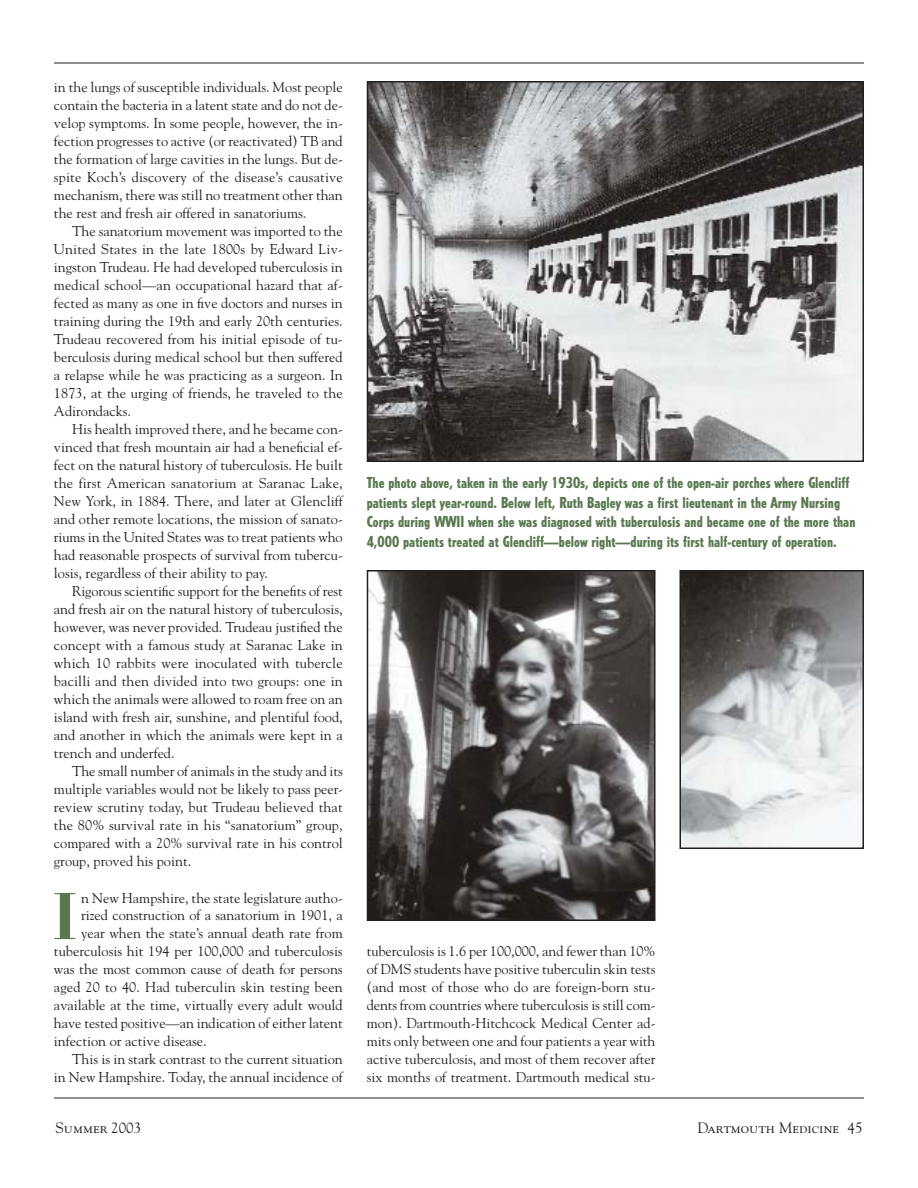
<style>
.page{position:relative;width:918px;height:1188px;background:#fff}
.page>*{position:absolute;margin:0;border:0;box-sizing:border-box;transform-origin:0 0}
.t1{font:700 65.4px "Bauer Bodoni";color:#5a7952}
.t2{font:800 condensed 15px/19.5px "Tempo";color:#5a7952}
.t3{font:15px "Goudy SC";color:#231f20}
.t4{font:14.25px/18px "Goudy";color:#231f20;text-align:justify}
.s1{font-family:"Goudy"}
</style>
<div class="page">
<hr style="left:54px;top:1098px;width:810px;height:1px;background:#231f20">
<hr style="left:54px;top:63px;width:810px;height:1px;background:#231f20">
<img style="left:370px;top:84px;width:491px;height:375px">
<div style="left:367px;top:81px;width:497px;height:381px;border:2px solid #231f20"></div>
<img style="left:683px;top:573px;width:178px;height:273px">
<div style="left:680px;top:570px;width:184px;height:279px;border:2px solid #231f20"></div>
<img style="left:370px;top:573px;width:283px;height:345px">
<div style="left:367px;top:570px;width:289px;height:351px;border:2px solid #231f20"></div>
<p class="t4" style="left:54px;top:79px;width:290px">in the lungs of susceptible individuals. Most people contain the bacteria in a latent state and do not de&shy;velop symptoms. In some people, however, the in&shy;fection progresses to active (or reactivated) TB and the formation of large cavities in the lungs. But de&shy;spite Koch’s discovery of the disease’s causative mechanism, there was still no treatment other than the rest and fresh air offered in sanatoriums.</p>
<p class="t4" style="left:54px;top:223px;width:290px;text-indent:18px">The sanatorium movement was imported to the United States in the late 1800s by Edward Liv&shy;ingston Trudeau. He had developed tuberculosis in medical school—an occupational hazard that af&shy;fected as many as one in five doctors and nurses in training during the 19th and early 20th centuries.<br>Trudeau recovered from his initial episode of tu&shy;berculosis during medical school but then suffered a relapse while he was practicing as a surgeon. In 1873, at the urging of friends, he traveled to the Adirondacks.</p>
<p class="t4" style="left:54px;top:421px;width:290px;text-indent:18px">His health improved there, and he became con&shy;vinced that fresh mountain air had a beneficial ef&shy;fect on the natural history of tuberculosis. He built the first American sanatorium at Saranac Lake, New York, in 1884. There, and later at Glencliff and other remote locations, the mission of sanato&shy;riums in the United States was to treat patients who had reasonable prospects of survival from tubercu&shy;losis, regardless of their ability to pay.</p>
<p class="t4" style="left:54px;top:583px;width:290px;text-indent:18px">Rigorous scientific support for the benefits of rest and fresh air on the natural history of tuberculosis, however, was never provided. Trudeau justified the concept with a famous study at Saranac Lake in which 10 rabbits were inoculated with tubercle bacilli and then divided into two groups: one in which the animals were allowed to roam free on an island with fresh air, sunshine, and plentiful food, and another in which the animals were kept in a trench and underfed.</p>
<p class="t4" style="left:54px;top:763px;width:290px;text-indent:18px">The small number of animals in the study and its multiple variables would not be likely to pass peer&shy;review scrutiny today, but Trudeau believed that the 80% survival rate in his “sanatorium” group, compared with a 20% survival rate in his control group, proved his point.</p>
<h1 class="t1" style="left:52px;top:891px;width:27px">I</h1>
<p class="t4" style="left:81px;top:891px;width:263px;line-height:16.5px">n New Hampshire, the state legislature autho&shy;rized construction of a sanatorium in 1901, a</p>
<p class="t4" style="left:54px;top:925px;width:290px;text-indent:27px">year when the state’s annual death rate from tuberculosis hit 194 per 100,000 and tuberculosis was the most common cause of death for persons aged 20 to 40. Had tuberculin skin testing been available at the time, virtually every adult would have tested positive—an indication of either latent infection or active disease.</p>
<p class="t4" style="left:54px;top:1051px;width:290px;text-align:right">This is in stark contrast to the current situation<br>in New Hampshire. Today, the annual incidence of</p>
<p class="t2" style="left:367px;top:474px;width:490px">The photo above, taken in the early 1930s, depicts one of the open-air porches where Glencliff patients slept year-round. Below left, Ruth Bagley was a first lieutenant in the Army Nursing Corps during WWII when she was diagnosed with tuberculosis and became one of the more than 4,000 patients treated at Glencliff—below right—during its first half-century of operation.</p>
<p class="t4" style="left:367px;top:943px;width:290px">tuberculosis is 1.6 per 100,000, and fewer than 10% of DMS students have positive tuberculin skin tests (and most of those who do are foreign-born stu&shy;dents from countries where tuberculosis is still com&shy;mon). Dartmouth-Hitchcock Medical Center ad&shy;mits only between one and four patients a year with active tuberculosis, and most of them recover after six months of treatment. Dartmouth medical stu-</p>
<p class="t3" style="left:56px;top:1122px;width:87px">Summer <span class="s1">2003</span></p>
<p class="t3" style="left:697px;top:1122px;width:167px">Dartmouth Medicine <span class="s1">45</span></p>
</div>
